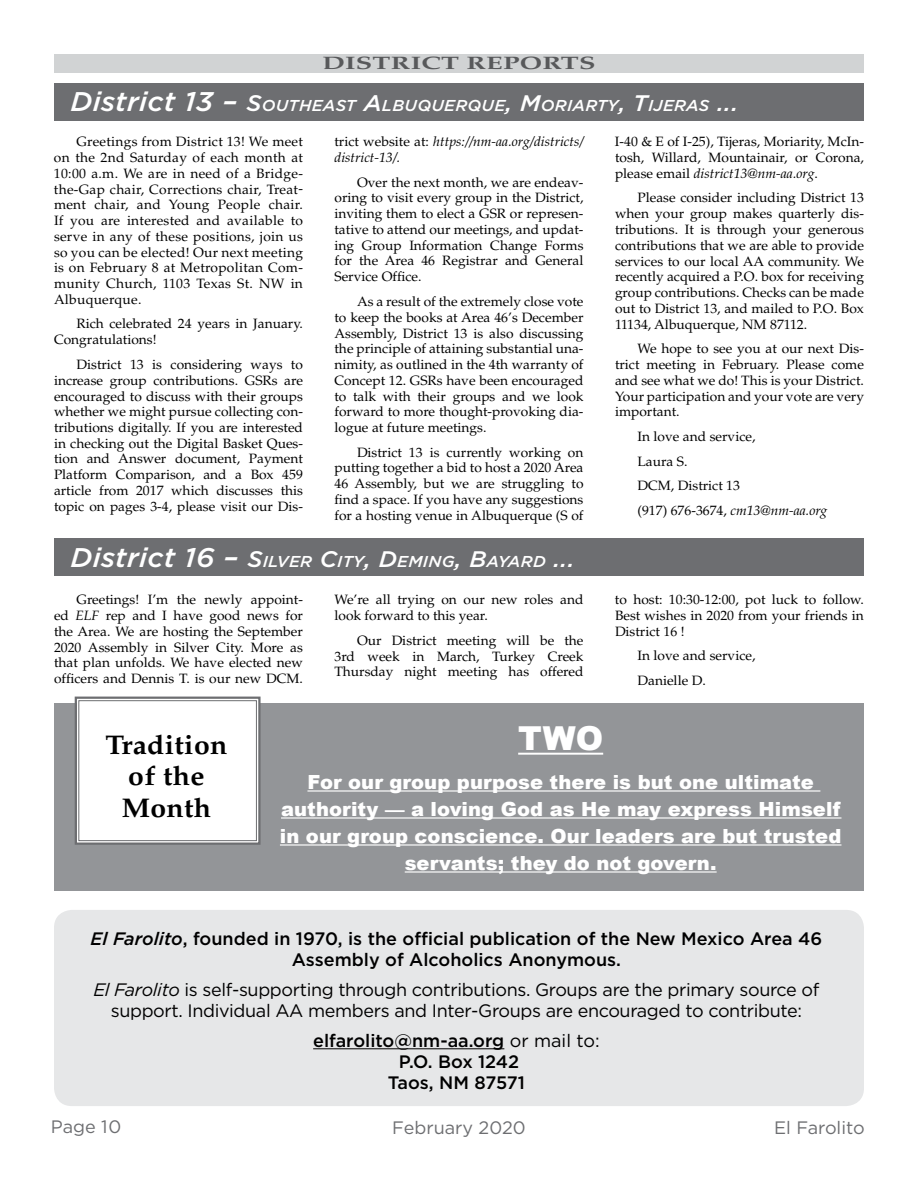
<style>
.page{position:relative;width:918px;height:1188px;background:#fff}
.page>*{position:absolute;margin:0;border:0;box-sizing:border-box;transform-origin:0 0}
.t1{font:900 33px "Arial";color:#fff}
.t2{font:700 27px/31.5px "Palatino";letter-spacing:.01em;color:#000;text-align:center;scale:1.05 1}
.t3{font:900 19.5px/27px "Arial";letter-spacing:.005em;color:#fff;text-align:center}
.t4{font:500 18px/21px "Gotham";color:#000;text-align:center}
.t5{font:18px/21px "Gotham";letter-spacing:-.02em;color:#000;text-align:center}
.t6{font:18px "Gotham";color:#6d6e71}
.t7{font:700 18px "Palatino";letter-spacing:.01em;color:#58595b;scale:1.5 1}
.t8{font:italic 500 15.75px "Gotham";letter-spacing:.015em;color:#fff;scale:1.05 1}
.t9{font:13.5px/15.8px "Palatino";color:#000;text-align:justify}
.t10{font:italic 13.5px/15.8px "Palatino";color:#000}
.s1{font-size:27px}
.s2{font-size:22.5px}
.s3{font-style:normal}
.s4{font-style:italic}
.s5{font-weight:400}
</style>
<div class="page">
<div style="left:54px;top:54px;width:810px;height:19px;background:#d1d3d4"></div>
<div style="left:54px;top:910px;width:810px;height:196px;background:#e6e7e8;border-radius:18px"></div>
<hr style="left:313px;top:1048px;width:191px;height:1px;background:#000">
<div style="left:54px;top:83px;width:810px;height:38px;background:#6d6e71"></div>
<div style="left:54px;top:538px;width:810px;height:38px;background:#6d6e71"></div>
<div style="left:54px;top:704px;width:810px;height:187px;background:#939598"></div>
<svg style="left:74px;top:696px;width:188px;height:149px;background:#f4f4f5"></svg>
<div style="left:78px;top:700px;width:179px;height:141px;border:1px solid #6d6e71"></div>
<hr style="left:518px;top:753px;width:85px;height:2px;background:#fff">
<hr style="left:307px;top:790px;width:513px;height:2px;background:#fff">
<hr style="left:281px;top:817px;width:560px;height:2px;background:#fff">
<hr style="left:280px;top:844px;width:561px;height:2px;background:#fff">
<hr style="left:405px;top:871px;width:312px;height:2px;background:#fff">
<h3 class="t7" style="left:322px;top:52px;width:58px">DISTRIC</h3>
<h3 class="t7" style="left:441px;top:52px;width:102px">T REPORTS</h3>
<p class="t8" style="left:70px;top:95px;width:638px"><span class="s1">District 13 –</span> <span class="s2">S</span>OUTHEAST <span class="s2">A</span>LBUQUERQUE<span class="s2">, M</span>ORIARTY<span class="s2">, T</span>IJERAS <span class="s2">...</span></p>
<p class="t10" style="left:334px;top:134px;width:250px"><span class="s3">trict website at:</span> https://nm-aa.org/districts/ district-13/.</p>
<p class="t9" style="left:334px;top:175px;width:251px;text-indent:23px">Over the next month, we are endeav&shy;oring to visit every group in the District, inviting them to elect a GSR or represen&shy;tative to attend our meetings, and updat&shy;ing Group Information Change Forms for the Area 46 Registrar and General Service Office.</p>
<p class="t9" style="left:334px;top:294px;width:251px;text-indent:23px">As a result of the extremely close vote to keep the books at Area 46’s December Assembly, District 13 is also discussing the principle of attaining substantial una&shy;nimity, as outlined in the 4th warranty of Concept 12. GSRs have been encouraged to talk with their groups and we look forward to more thought-provoking dia&shy;logue at future meetings.</p>
<p class="t9" style="left:334px;top:445px;width:251px;text-indent:23px">District 13 is currently working on putting together a bid to host a 2020 Area 46 Assembly, but we are struggling to find a space. If you have any suggestions for a hosting venue in Albuquerque (S of</p>
<p class="t9" style="left:54px;top:134px;width:251px;text-indent:23px">Greetings from District 13! We meet on the 2nd Saturday of each month at 10:00 a.m. We are in need of a Bridge&shy;the-Gap chair, Corrections chair, Treat&shy;ment chair, and Young People chair.<br>If you are interested and available to serve in any of these positions, join us so you can be elected! Our next meeting is on February 8 at Metropolitan Com&shy;munity Church, 1103 Texas St. NW in Albuquerque.</p>
<p class="t9" style="left:54px;top:316px;width:250px;text-indent:23px">Rich celebrated 24 years in January.<br>Congratulations!</p>
<p class="t9" style="left:54px;top:357px;width:251px;text-indent:23px">District 13 is considering ways to increase group contributions. GSRs are encouraged to discuss with their groups whether we might pursue collecting con&shy;tributions digitally. If you are interested in checking out the Digital Basket Ques&shy;tion and Answer document, Payment Platform Comparison, and a Box 459 article from 2017 which discusses this topic on pages 3-4, please visit our Dis-</p>
<p class="t9" style="left:615px;top:134px;width:251px">I-40 &amp; E of I-25), Tijeras, Moriarity, McIn&shy;tosh, Willard, Mountainair, or Corona, please email <span class="s4">district13@nm-aa.org</span>.</p>
<p class="t9" style="left:615px;top:190px;width:251px;text-indent:23px">Please consider including District 13 when your group makes quarterly dis&shy;tributions. It is through your generous contributions that we are able to provide services to our local AA community. We recently acquired a P.O. box for receiving group contributions. Checks can be made out to District 13, and mailed to P.O. Box 11134, Albuquerque, NM 87112.</p>
<p class="t9" style="left:615px;top:341px;width:251px;text-indent:23px">We hope to see you at our next Dis&shy;trict meeting in February. Please come and see what we do! This is your District.<br>Your participation and your vote are very important.</p>
<p class="t9" style="left:638px;top:424px;width:192px;line-height:24.8px;text-align:left">In love and service,<br>Laura S.<br>DCM, District 13<br>(917) 676-3674, <span class="s4">cm13@nm-aa.org</span></p>
<p class="t8" style="left:70px;top:551px;width:482px"><span class="s1">District 16 –</span> <span class="s2">S</span>ILVER <span class="s2">C</span>ITY<span class="s2">, D</span>EMING<span class="s2">, B</span>AYARD <span class="s2">...</span></p>
<p class="t9" style="left:334px;top:592px;width:250px">We’re all trying on our new roles and look forward to this year.</p>
<p class="t9" style="left:334px;top:633px;width:251px;text-indent:23px">Our District meeting will be the 3rd week in March, Turkey Creek Thursday night meeting has offered</p>
<p class="t9" style="left:54px;top:592px;width:251px;text-indent:22px">Greetings! I’m the newly appoint&shy;ed <span class="s4">ELF</span> rep and I have good news for the Area. We are hosting the September 2020 Assembly in Silver City. More as that plan unfolds. We have elected new officers and Dennis T. is our new DCM.</p>
<p class="t9" style="left:615px;top:592px;width:250px">to host: 10:30-12:00, pot luck to follow.<br>Best wishes in 2020 from your friends in District 16 !</p>
<p class="t9" style="left:638px;top:644px;width:120px;line-height:24.8px">In love and service,<br>Danielle D.</p>
<h2 class="t2" style="left:105px;top:729px;width:118px">Tradition of the<br>Month</h2>
<h1 class="t1" style="left:518px;top:714px;width:87px">TWO</h1>
<h3 class="t3" style="left:280px;top:767px;width:563px">For our group purpose there is but one ultimate authority — a loving God as He may express Himself in our group conscience. Our leaders are but trusted servants; they do not govern.</h3>
<h3 class="t4" style="left:91px;top:928px;width:733px"><span class="s4">El Farolito</span>, founded in 1970, is the official publication of the New Mexico Area 46<br>Assembly of Alcoholics Anonymous.</h3>
<h3 class="t5" style="left:93px;top:979px;width:728px"><span class="s4">El Farolito</span> is self-supporting through contributions. Groups are the primary source of support. Individual AA members and Inter-Groups are encouraged to contribute:</h3>
<h3 class="t4" style="left:313px;top:1030px;width:288px">elfarolito@nm-aa.org <span class="s5">or mail to:<br></span>P.O. Box 1242<br>Taos, NM 87571</h3>
<h3 class="t6" style="left:51px;top:1116px;width:72px">Page 10</h3>
<h3 class="t6" style="left:392px;top:1117px;width:135px">February 2020</h3>
<h3 class="t6" style="left:774px;top:1116px;width:92px">El Farolito</h3>
</div>
